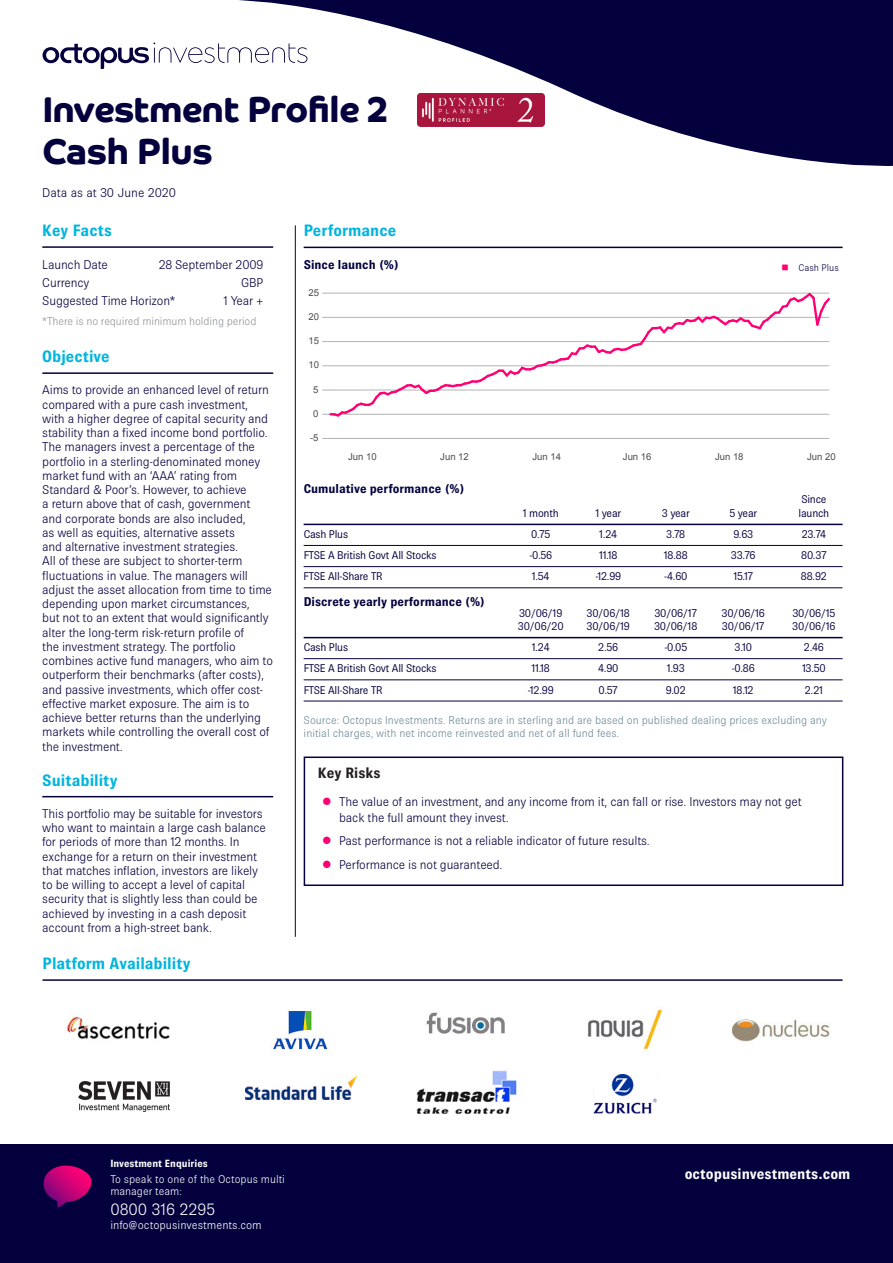
<style>
.page{position:relative;width:893px;height:1263px;background:#fff}
.page>*{position:absolute;margin:0;border:0;box-sizing:border-box;transform-origin:0 0}
.t1{font:700 36px/42px "Co Headline";letter-spacing:-.01em;color:#04003e}
.t2{font:700 16.5px "Brown Pro";color:#00b5de}
.t3{font:300 16.5px "Brown Pro";color:#fff}
.t4{font:700 15px "Brown Pro";color:#fff}
.t5{font:700 15px "Brown Pro";color:#231f20}
.t6{font:300 12.75px/14.2px "Brown Pro";letter-spacing:-.015em;color:#04003e}
.t7{font:700 12.75px "Brown Pro";color:#04003e}
.t8{font:300 11.7px "Brown Pro";color:#fff}
.t9{font:11.25px "Brown Pro";letter-spacing:-.02em;color:#04003e}
.t10{font:300 11.25px/13.5px "Brown Pro";color:#6c8895}
.t11{font:300 11.25px/12px "Brown Pro";color:#fff}
.t12{font:300 11.25px "Brown Pro";letter-spacing:-.01em;color:#939598}
.t13{font:700 10.5px "Brown Pro";color:#fff}
.t14{font:300 9.75px "Brown Pro";color:#04003e}
.t15{font:9.6px "Arial";color:#4d4d4d}
.s1{color:#ff0074}
</style>
<div class="page">
<div style="left:0;top:1144px;width:893px;height:119px;background:#04003e"></div>
<hr style="left:295px;top:225px;width:1px;height:712px;background:#04003e">
<svg style="left:43px;top:43px;width:191px;height:26px"></svg>
<svg style="left:44px;top:1165px;width:48px;height:43px"></svg>
<svg style="left:234px;top:0;width:659px;height:166px;fill:#04003e"></svg>
<hr style="left:42px;top:246px;width:231px;height:2px;background:#04003e">
<hr style="left:42px;top:372px;width:231px;height:2px;background:#04003e">
<hr style="left:42px;top:796px;width:231px;height:1px;background:#04003e">
<hr style="left:304px;top:247px;width:539px;height:1px;background:#04003e">
<hr style="left:304px;top:524px;width:539px;height:1px;background:#04003e">
<hr style="left:304px;top:545px;width:539px;height:1px;background:#04003e">
<hr style="left:304px;top:566px;width:539px;height:1px;background:#04003e">
<hr style="left:304px;top:587px;width:539px;height:1px;background:#04003e">
<hr style="left:304px;top:637px;width:539px;height:1px;background:#04003e">
<hr style="left:304px;top:658px;width:539px;height:1px;background:#04003e">
<hr style="left:304px;top:680px;width:539px;height:1px;background:#04003e">
<hr style="left:304px;top:701px;width:539px;height:1px;background:#04003e">
<svg style="left:322px;top:292px;width:508px;height:125px"></svg>
<hr style="left:330px;top:438px;width:499px;height:1px;background:#b3b3b3">
<div style="left:304px;top:756px;width:539px;height:130px;border:2px solid #04003e"></div>
<img style="left:417px;top:94px;width:127px;height:32px">
<img style="left:67px;top:1016px;width:103px;height:23px">
<img style="left:426px;top:1012px;width:79px;height:22px">
<img style="left:273px;top:1010px;width:55px;height:40px">
<img style="left:588px;top:1009px;width:75px;height:41px">
<img style="left:732px;top:1019px;width:98px;height:23px">
<img style="left:78px;top:1082px;width:92px;height:30px">
<img style="left:245px;top:1075px;width:112px;height:25px">
<img style="left:416px;top:1070px;width:101px;height:45px">
<img style="left:593px;top:1074px;width:64px;height:40px">
<hr style="left:43px;top:979px;width:800px;height:2px;background:#04003e">
<h1 class="t1" style="left:43px;top:89px;width:347px">Investment Profile 2<br>Cash Plus</h1>
<p class="t6" style="left:42px;top:185px;width:135px">Data as at 30 June 2020</p>
<p class="t2" style="left:42px;top:221px;width:71px">Key Facts</p>
<p class="t6" style="left:42px;top:258px;width:67px">Launch Date</p>
<p class="t6" style="left:159px;top:258px;width:106px">28 September 2009</p>
<p class="t6" style="left:42px;top:276px;width:49px">Currency</p>
<p class="t6" style="left:241px;top:276px;width:24px">GBP</p>
<p class="t6" style="left:42px;top:293px;width:135px">Suggested Time Horizon*</p>
<p class="t6" style="left:224px;top:293px;width:41px">1 Year +</p>
<p class="t12" style="left:42px;top:314px;width:216px">*There is no required minimum holding period</p>
<p class="t2" style="left:42px;top:347px;width:69px">Objective</p>
<p class="t6" style="left:42px;top:383px;width:232px">Aims to provide an enhanced level of return compared with a pure cash investment, with a higher degree of capital security and stability than a fixed income bond portfolio.<br>The managers invest a percentage of the portfolio in a sterling-denominated money market fund with an ‘AAA’ rating from Standard &amp; Poor’s. However, to achieve<br>a return above that of cash, government and corporate bonds are also included,<br>as well as equities, alternative assets<br>and alternative investment strategies.<br>All of these are subject to shorter-term fluctuations in value. The managers will adjust the asset allocation from time to time depending upon market circumstances,<br>but not to an extent that would significantly alter the long-term risk-return profile of<br>the investment strategy. The portfolio combines active fund managers, who aim to outperform their benchmarks (after costs), and passive investments, which offer cost&shy;effective market exposure. The aim is to achieve better returns than the underlying markets while controlling the overall cost of the investment.</p>
<p class="t2" style="left:42px;top:771px;width:77px">Suitability</p>
<p class="t6" style="left:42px;top:806px;width:225px">This portfolio may be suitable for investors who want to maintain a large cash balance for periods of more than 12 months. In exchange for a return on their investment that matches inflation, investors are likely to be willing to accept a level of capital security that is slightly less than could be achieved by investing in a cash deposit account from a high-street bank.</p>
<p class="t2" style="left:43px;top:954px;width:150px">Platform Availability</p>
<p class="t2" style="left:304px;top:221px;width:94px">Performance</p>
<p class="t7" style="left:304px;top:258px;width:97px">Since launch (%)</p>
<p class="t15" style="left:309px;top:287px;width:12px">25</p>
<p class="t15" style="left:309px;top:310px;width:12px">20</p>
<p class="t15" style="left:309px;top:334px;width:12px">15</p>
<p class="t15" style="left:309px;top:358px;width:12px">10</p>
<p class="t15" style="left:313px;top:383px;width:7px">5</p>
<p class="t15" style="left:313px;top:407px;width:7px">0</p>
<p class="t15" style="left:310px;top:431px;width:10px">-5</p>
<p class="t14" style="left:781px;top:263px;width:59px"><span class="s1">■</span> Cash Plus</p>
<p class="t15" style="left:348px;top:450px;width:30px">Jun 10</p>
<p class="t15" style="left:440px;top:450px;width:30px">Jun 12</p>
<p class="t15" style="left:532px;top:450px;width:30px">Jun 14</p>
<p class="t15" style="left:623px;top:450px;width:30px">Jun 16</p>
<p class="t15" style="left:715px;top:450px;width:30px">Jun 18</p>
<p class="t15" style="left:807px;top:450px;width:30px">Jun 20</p>
<p class="t7" style="left:304px;top:481px;width:162px">Cumulative performance (%)</p>
<p class="t9" style="left:801px;top:493px;width:27px">Since</p>
<p class="t9" style="left:523px;top:507px;width:37px">1 month</p>
<p class="t9" style="left:595px;top:507px;width:27px">1 year</p>
<p class="t9" style="left:662px;top:507px;width:29px">3 year</p>
<p class="t9" style="left:729px;top:507px;width:29px">5 year</p>
<p class="t9" style="left:799px;top:507px;width:32px">launch</p>
<p class="t9" style="left:304px;top:528px;width:46px">Cash Plus</p>
<p class="t9" style="left:531px;top:528px;width:20px">0.75</p>
<p class="t9" style="left:599px;top:528px;width:19px">1.24</p>
<p class="t9" style="left:666px;top:528px;width:21px">3.78</p>
<p class="t9" style="left:733px;top:528px;width:21px">9.63</p>
<p class="t9" style="left:802px;top:528px;width:26px">23.74</p>
<p class="t9" style="left:304px;top:549px;width:134px">FTSE A British Govt All Stocks</p>
<p class="t9" style="left:529px;top:549px;width:24px">‑0.56</p>
<p class="t9" style="left:599px;top:549px;width:20px">11.18</p>
<p class="t9" style="left:664px;top:549px;width:25px">18.88</p>
<p class="t9" style="left:731px;top:549px;width:26px">33.76</p>
<p class="t9" style="left:801px;top:549px;width:27px">80.37</p>
<p class="t9" style="left:304px;top:570px;width:80px">FTSE All-Share TR</p>
<p class="t9" style="left:532px;top:570px;width:19px">1.54</p>
<p class="t9" style="left:595px;top:570px;width:27px">‑12.99</p>
<p class="t9" style="left:664px;top:570px;width:25px">‑4.60</p>
<p class="t9" style="left:733px;top:570px;width:21px">15.17</p>
<p class="t9" style="left:801px;top:570px;width:28px">88.92</p>
<p class="t7" style="left:304px;top:595px;width:183px">Discrete yearly performance (%)</p>
<p class="t9" style="left:519px;top:606px;width:45px">30/06/19</p>
<p class="t9" style="left:586px;top:606px;width:45px">30/06/18</p>
<p class="t9" style="left:654px;top:606px;width:44px">30/06/17</p>
<p class="t9" style="left:722px;top:606px;width:45px">30/06/16</p>
<p class="t9" style="left:792px;top:606px;width:45px">30/06/15</p>
<p class="t9" style="left:518px;top:620px;width:47px">30/06/20</p>
<p class="t9" style="left:587px;top:620px;width:45px">30/06/19</p>
<p class="t9" style="left:654px;top:620px;width:45px">30/06/18</p>
<p class="t9" style="left:722px;top:620px;width:44px">30/06/17</p>
<p class="t9" style="left:792px;top:620px;width:45px">30/06/16</p>
<p class="t9" style="left:304px;top:641px;width:46px">Cash Plus</p>
<p class="t9" style="left:532px;top:641px;width:19px">1.24</p>
<p class="t9" style="left:598px;top:641px;width:22px">2.56</p>
<p class="t9" style="left:664px;top:641px;width:24px">‑0.05</p>
<p class="t9" style="left:735px;top:641px;width:19px">3.10</p>
<p class="t9" style="left:804px;top:641px;width:22px">2.46</p>
<p class="t9" style="left:304px;top:662px;width:134px">FTSE A British Govt All Stocks</p>
<p class="t9" style="left:532px;top:662px;width:20px">11.18</p>
<p class="t9" style="left:598px;top:662px;width:22px">4.90</p>
<p class="t9" style="left:667px;top:662px;width:19px">1.93</p>
<p class="t9" style="left:732px;top:662px;width:25px">‑0.86</p>
<p class="t9" style="left:802px;top:662px;width:25px">13.50</p>
<p class="t9" style="left:304px;top:683px;width:80px">FTSE All-Share TR</p>
<p class="t9" style="left:528px;top:683px;width:27px">‑12.99</p>
<p class="t9" style="left:599px;top:683px;width:21px">0.57</p>
<p class="t9" style="left:666px;top:683px;width:21px">9.02</p>
<p class="t9" style="left:733px;top:683px;width:22px">18.12</p>
<p class="t9" style="left:805px;top:683px;width:20px">2.21</p>
<p class="t10" style="left:304px;top:713px;width:525px">Source: Octopus Investments. Returns are in sterling and are based on published dealing prices excluding any initial charges, with net income reinvested and net of all fund fees.</p>
<p class="t5" style="left:318px;top:765px;width:64px">Key Risks</p>
<p class="t6" style="left:339px;top:794px;width:464px;line-height:15.3px">The value of an investment, and any income from it, can fall or rise. Investors may not get back the full amount they invest.</p>
<p class="t6" style="left:339px;top:829px;width:312px;line-height:23.9px">Past performance is not a reliable indicator of future results.<br>Performance is not guaranteed.</p>
<p class="t13" style="left:110px;top:1157px;width:99px">Investment Enquiries</p>
<p class="t11" style="left:110px;top:1173px;width:176px">To speak to one of the Octopus multi manager team:</p>
<p class="t3" style="left:110px;top:1200px;width:106px">0800 316 2295</p>
<p class="t8" style="left:110px;top:1218px;width:153px">info@octopusinvestments.com</p>
<p class="t4" style="left:685px;top:1166px;width:167px">octopusinvestments.com</p>
</div>
